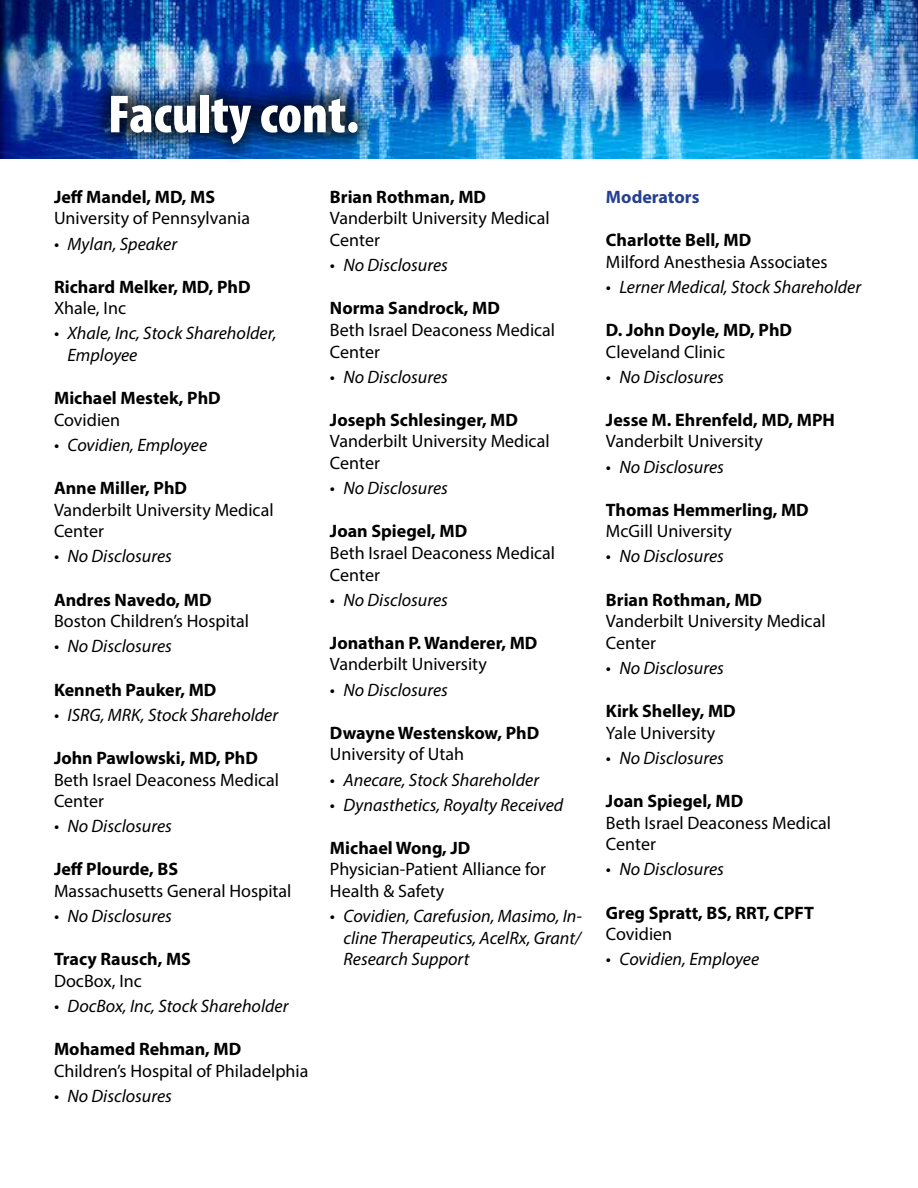
<style>
.page{position:relative;width:918px;height:1188px;background:#fff}
.page>*{position:absolute;margin:0;border:0;box-sizing:border-box;transform-origin:0 0}
.t1{font:900 condensed 54px "Myriad Pro";color:#fff}
.t2{font:18px/21.6px "Myriad Pro";color:#000}
.t3{font:italic 18px/21.6px "Myriad Pro";color:#000}
.t4{font:700 18px "Myriad Pro";color:#000}
.t5{font:700 18px "Myriad Pro";color:#25408f}
</style>
<div class="page">
<img style="left:0;top:0;width:918px;height:159px">
<div style="left:89px;top:74px;width:290px;height:91px;background:#000;opacity:.75"></div>
<h1 class="t1" style="left:108px;top:84px;width:253px">Faculty cont.</h1>
<p class="t4" style="left:54px;top:185px;width:163px">Jeff Mandel, MD, MS</p>
<p class="t2" style="left:54px;top:207px;width:198px">University of Pennsylvania</p>
<p class="t3" style="left:54px;top:232px;width:125px">• Mylan, Speaker</p>
<p class="t4" style="left:54px;top:275px;width:198px">Richard Melker, MD, PhD</p>
<p class="t2" style="left:54px;top:297px;width:74px">Xhale, Inc</p>
<p class="t3" style="left:68px;top:322px;width:211px;text-indent:-14px">• Xhale, Inc, Stock Shareholder,<br>Employee</p>
<p class="t4" style="left:54px;top:386px;width:168px">Michael Mestek, PhD</p>
<p class="t2" style="left:54px;top:409px;width:68px">Covidien</p>
<p class="t3" style="left:54px;top:434px;width:155px">• Covidien, Employee</p>
<p class="t4" style="left:54px;top:476px;width:135px">Anne Miller, PhD</p>
<p class="t2" style="left:54px;top:499px;width:221px">Vanderbilt University Medical<br>Center</p>
<p class="t3" style="left:54px;top:545px;width:119px">• No Disclosures</p>
<p class="t4" style="left:54px;top:588px;width:159px">Andres Navedo, MD</p>
<p class="t2" style="left:54px;top:610px;width:196px">Boston Children’s Hospital</p>
<p class="t3" style="left:54px;top:635px;width:119px">• No Disclosures</p>
<p class="t4" style="left:54px;top:678px;width:164px">Kenneth Pauker, MD</p>
<p class="t3" style="left:54px;top:704px;width:226px">• ISRG, MRK, Stock Shareholder</p>
<p class="t4" style="left:54px;top:746px;width:206px">John Pawlowski, MD, PhD</p>
<p class="t2" style="left:54px;top:768px;width:227px">Beth Israel Deaconess Medical<br>Center</p>
<p class="t3" style="left:54px;top:815px;width:119px">• No Disclosures</p>
<p class="t4" style="left:54px;top:858px;width:126px">Jeff Plourde, BS</p>
<p class="t2" style="left:54px;top:880px;width:239px">Massachusetts General Hospital</p>
<p class="t3" style="left:54px;top:905px;width:119px">• No Disclosures</p>
<p class="t4" style="left:54px;top:948px;width:139px">Tracy Rausch, MS</p>
<p class="t2" style="left:54px;top:970px;width:89px">DocBox, Inc</p>
<p class="t3" style="left:54px;top:995px;width:236px">• DocBox, Inc, Stock Shareholder</p>
<p class="t4" style="left:54px;top:1037px;width:189px">Mohamed Rehman, MD</p>
<p class="t2" style="left:54px;top:1060px;width:256px">Children’s Hospital of Philadelphia</p>
<p class="t3" style="left:54px;top:1085px;width:119px">• No Disclosures</p>
<p class="t4" style="left:330px;top:185px;width:158px">Brian Rothman, MD</p>
<p class="t2" style="left:330px;top:207px;width:221px">Vanderbilt University Medical<br>Center</p>
<p class="t3" style="left:330px;top:254px;width:119px">• No Disclosures</p>
<p class="t4" style="left:330px;top:297px;width:172px">Norma Sandrock, MD</p>
<p class="t2" style="left:330px;top:319px;width:227px">Beth Israel Deaconess Medical<br>Center</p>
<p class="t3" style="left:330px;top:366px;width:119px">• No Disclosures</p>
<p class="t4" style="left:330px;top:408px;width:190px">Joseph Schlesinger, MD</p>
<p class="t2" style="left:330px;top:430px;width:221px">Vanderbilt University Medical<br>Center</p>
<p class="t3" style="left:330px;top:477px;width:119px">• No Disclosures</p>
<p class="t4" style="left:330px;top:520px;width:139px">Joan Spiegel, MD</p>
<p class="t2" style="left:330px;top:542px;width:227px">Beth Israel Deaconess Medical<br>Center</p>
<p class="t3" style="left:330px;top:589px;width:119px">• No Disclosures</p>
<p class="t4" style="left:330px;top:631px;width:209px">Jonathan P. Wanderer, MD</p>
<p class="t2" style="left:330px;top:653px;width:158px">Vanderbilt University</p>
<p class="t3" style="left:330px;top:678px;width:119px">• No Disclosures</p>
<p class="t4" style="left:330px;top:721px;width:211px">Dwayne Westenskow, PhD</p>
<p class="t2" style="left:330px;top:743px;width:136px">University of Utah</p>
<p class="t3" style="left:330px;top:768px;width:211px">• Anecare, Stock Shareholder</p>
<p class="t3" style="left:330px;top:793px;width:235px">• Dynasthetics, Royalty Received</p>
<p class="t4" style="left:330px;top:836px;width:142px">Michael Wong, JD</p>
<p class="t2" style="left:330px;top:858px;width:217px">Physician-Patient Alliance for<br>Health &amp; Safety</p>
<p class="t3" style="left:343px;top:905px;width:240px;text-align:justify;text-indent:-14px">• Covidien, Carefusion, Masimo, In&shy;cline Therapeutics, AcelRx, Grant/ Research Support</p>
<p class="t5" style="left:606px;top:185px;width:95px">Moderators</p>
<p class="t4" style="left:606px;top:228px;width:147px">Charlotte Bell, MD</p>
<p class="t2" style="left:606px;top:251px;width:223px">Milford Anesthesia Associates</p>
<p class="t3" style="left:606px;top:276px;width:257px">• Lerner Medical, Stock Shareholder</p>
<p class="t4" style="left:606px;top:318px;width:188px">D. John Doyle, MD, PhD</p>
<p class="t2" style="left:606px;top:340px;width:121px">Cleveland Clinic</p>
<p class="t3" style="left:606px;top:366px;width:119px">• No Disclosures</p>
<p class="t4" style="left:606px;top:408px;width:230px">Jesse M. Ehrenfeld, MD, MPH</p>
<p class="t2" style="left:606px;top:430px;width:158px">Vanderbilt University</p>
<p class="t3" style="left:606px;top:455px;width:119px">• No Disclosures</p>
<p class="t4" style="left:606px;top:498px;width:204px">Thomas Hemmerling, MD</p>
<p class="t2" style="left:606px;top:520px;width:127px">McGill University</p>
<p class="t3" style="left:606px;top:545px;width:119px">• No Disclosures</p>
<p class="t4" style="left:606px;top:588px;width:158px">Brian Rothman, MD</p>
<p class="t2" style="left:606px;top:610px;width:221px">Vanderbilt University Medical<br>Center</p>
<p class="t3" style="left:606px;top:657px;width:119px">• No Disclosures</p>
<p class="t4" style="left:606px;top:699px;width:131px">Kirk Shelley, MD</p>
<p class="t2" style="left:606px;top:722px;width:111px">Yale University</p>
<p class="t3" style="left:606px;top:747px;width:119px">• No Disclosures</p>
<p class="t4" style="left:606px;top:789px;width:139px">Joan Spiegel, MD</p>
<p class="t2" style="left:606px;top:812px;width:227px">Beth Israel Deaconess Medical<br>Center</p>
<p class="t3" style="left:606px;top:858px;width:119px">• No Disclosures</p>
<p class="t4" style="left:606px;top:901px;width:210px">Greg Spratt, BS, RRT, CPFT</p>
<p class="t2" style="left:606px;top:923px;width:68px">Covidien</p>
<p class="t3" style="left:606px;top:948px;width:155px">• Covidien, Employee</p>
</div>
